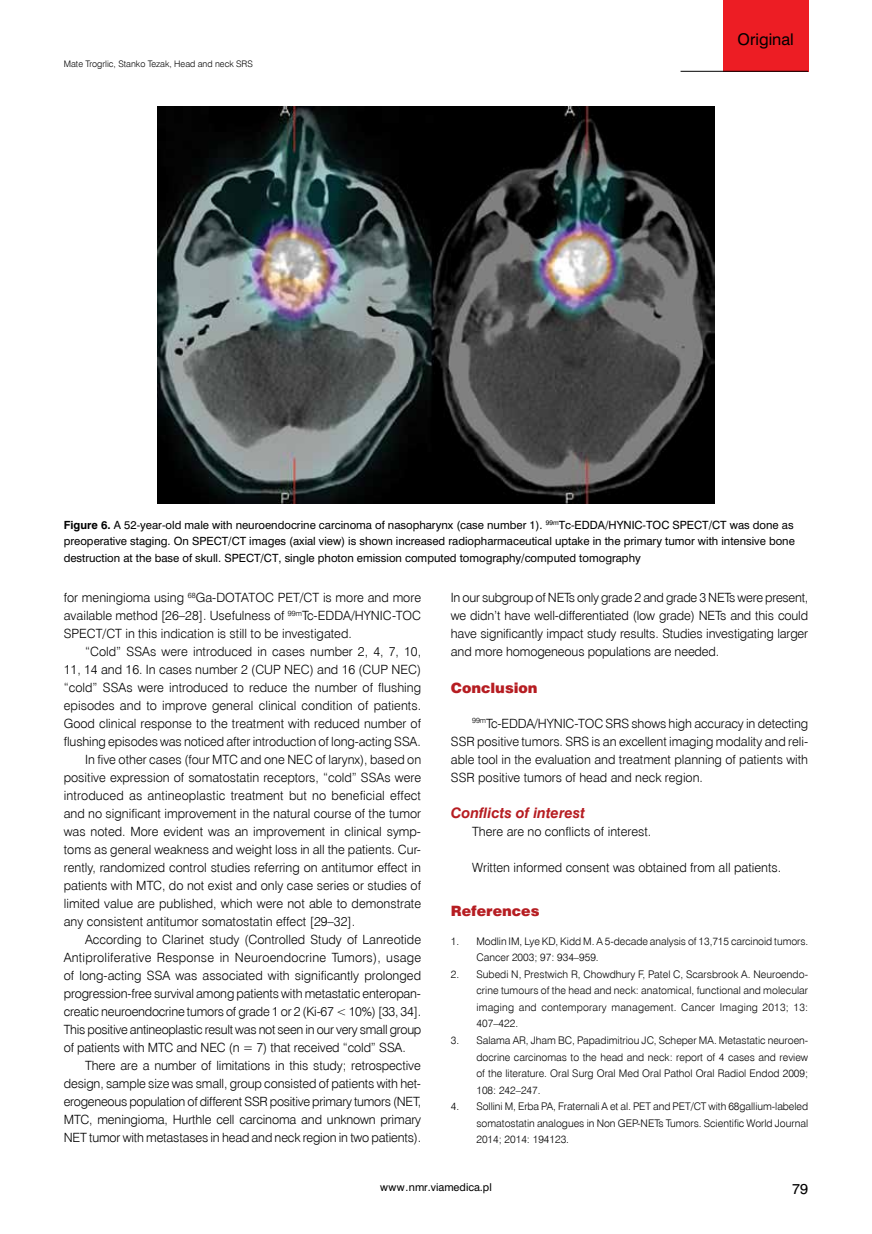
<style>
.page{position:relative;width:872px;height:1234px;background:#fff}
.page>*{position:absolute;margin:0;border:0;box-sizing:border-box;transform-origin:0 0}
.t1{font:15px "Swis 721 PL";color:#000}
.t2{font:14.25px "Swis 721 Blk EU";color:#b61d22}
.t3{font:italic 700 13.5px "Swis 721 PL";color:#b61d22}
.t4{font:13.5px "Swis 721 PL";color:#000}
.t5{font:12.75px/18px "Swis 721 Lt EU";color:#000;text-align:justify}
.t6{font:12.75px "Swis 721 Lt EU";letter-spacing:-.02em;color:#000}
.t7{font:10.5px/16.5px "Swis 721 Lt EU";color:#000;text-align:justify}
.t8{font:10.5px/16.5px "Swis 721 PL";color:#000}
.t9{font:10.05px "Swis 721 PL";color:#000}
.t10{font:9px "Swis 721 Lt EU";color:#000}
.s1{font-weight:700}
</style>
<div class="page">
<div style="left:723px;top:0;width:85px;height:71px;background:#ed1d24"></div>
<hr style="left:680px;top:71px;width:128px;height:1px;background:#000">
<img style="left:158px;top:106px;width:556px;height:397px">
<p class="t10" style="left:64px;top:58px;width:191px">Mate Trogrlic, Stanko Tezak, Head and neck SRS</p>
<p class="t1" style="left:737px;top:29px;width:58px">Original</p>
<p class="t8" style="left:64px;top:516px;width:732px"><span class="s1">Figure 6.</span> A 52-year-old male with neuroendocrine carcinoma of nasopharynx (case number 1). <sup>99m</sup>Tc-EDDA/HYNIC-TOC SPECT/CT was done as preoperative staging. On SPECT/CT images (axial view) is shown increased radiopharmaceutical uptake in the primary tumor with intensive bone destruction at the base of skull. SPECT/CT, single photon emission computed tomography/computed tomography</p>
<p class="t5" style="left:64px;top:588px;width:359px">for meningioma using <sup>68</sup>Ga-DOTATOC PET/CT is more and more available method [26–28]. Usefulness of <sup>99m</sup>Tc-EDDA/HYNIC-TOC SPECT/CT in this indication is still to be investigated.</p>
<p class="t5" style="left:85px;top:642px;width:337px">“Cold” SSAs were introduced in cases number 2, 4, 7, 10,</p>
<p class="t5" style="left:64px;top:660px;width:359px">11, 14 and 16. In cases number 2 (CUP NEC) and 16 (CUP NEC)</p>
<p class="t5" style="left:64px;top:678px;width:359px">“cold” SSAs were introduced to reduce the number of flushing</p>
<p class="t5" style="left:64px;top:696px;width:359px">episodes and to improve general clinical condition of patients.</p>
<p class="t5" style="left:64px;top:714px;width:359px">Good clinical response to the treatment with reduced number of</p>
<p class="t5" style="left:64px;top:732px;width:359px">flushing episodes was noticed after introduction of long-acting SSA.</p>
<p class="t5" style="left:85px;top:750px;width:338px">In five other cases (four MTC and one NEC of larynx), based on</p>
<p class="t5" style="left:64px;top:768px;width:359px">positive expression of somatostatin receptors, “cold” SSAs were</p>
<p class="t5" style="left:64px;top:786px;width:359px">introduced as antineoplastic treatment but no beneficial effect</p>
<p class="t5" style="left:64px;top:804px;width:359px">and no significant improvement in the natural course of the tumor</p>
<p class="t5" style="left:64px;top:822px;width:359px">was noted. More evident was an improvement in clinical symp-</p>
<p class="t5" style="left:64px;top:840px;width:359px">toms as general weakness and weight loss in all the patients. Cur-</p>
<p class="t5" style="left:64px;top:858px;width:359px">rently, randomized control studies referring on antitumor effect in</p>
<p class="t5" style="left:64px;top:876px;width:359px">patients with MTC, do not exist and only case series or studies of</p>
<p class="t5" style="left:64px;top:894px;width:359px">limited value are published, which were not able to demonstrate</p>
<p class="t5" style="left:64px;top:912px;width:293px">any consistent antitumor somatostatin effect [29–32].</p>
<p class="t5" style="left:85px;top:930px;width:337px">According to Clarinet study (Controlled Study of Lanreotide</p>
<p class="t5" style="left:64px;top:948px;width:359px">Antiproliferative Response in Neuroendocrine Tumors), usage</p>
<p class="t5" style="left:64px;top:966px;width:359px">of long-acting SSA was associated with significantly prolonged</p>
<p class="t5" style="left:64px;top:984px;width:359px">progression-free survival among patients with metastatic enteropan-</p>
<p class="t6" style="left:64px;top:1003px;width:359px">creatic neuroendocrine tumors of grade 1 or 2 (Ki-67 &lt; 10%) [33, 34].</p>
<p class="t6" style="left:64px;top:1021px;width:359px">This positive antineoplastic result was not seen in our very small group</p>
<p class="t5" style="left:64px;top:1038px;width:344px">of patients with MTC and NEC (n = 7) that received “cold” SSA.</p>
<p class="t5" style="left:85px;top:1056px;width:337px">There are a number of limitations in this study; retrospective</p>
<p class="t5" style="left:64px;top:1074px;width:359px">design, sample size was small, group consisted of patients with het-</p>
<p class="t6" style="left:64px;top:1093px;width:359px">erogeneous population of different SSR positive primary tumors (NET,</p>
<p class="t5" style="left:64px;top:1110px;width:359px">MTC, meningioma, Hurthle cell carcinoma and unknown primary</p>
<p class="t5" style="left:64px;top:1128px;width:359px">NET tumor with metastases in head and neck region in two patients).</p>
<p class="t5" style="left:451px;top:588px;width:359px">In our subgroup of NETs only grade 2 and grade 3 NETs were present, we didn’t have well-differentiated (low grade) NETs and this could have significantly impact study results. Studies investigating larger and more homogeneous populations are needed.</p>
<p class="t2" style="left:451px;top:678px;width:88px">Conclusion</p>
<p class="t5" style="left:451px;top:714px;width:359px;text-indent:21px"><sup>99m</sup>Tc-EDDA/HYNIC-TOC SRS shows high accuracy in detecting SSR positive tumors. SRS is an excellent imaging modality and reli&shy;able tool in the evaluation and treatment planning of patients with SSR positive tumors of head and neck region.</p>
<p class="t3" style="left:451px;top:804px;width:136px">Conflicts of interest</p>
<p class="t5" style="left:472px;top:822px;width:181px">There are no conflicts of interest.</p>
<p class="t5" style="left:472px;top:858px;width:310px">Written informed consent was obtained from all patients.</p>
<p class="t2" style="left:451px;top:901px;width:90px">References</p>
<p class="t7" style="left:476px;top:932px;width:333px;text-indent:-26px">1. Modlin IM, Lye KD, Kidd M. A 5-decade analysis of 13,715 carcinoid tumors.<br>Cancer 2003; 97: 934–959.</p>
<p class="t7" style="left:476px;top:965px;width:333px;text-indent:-26px">2. Subedi N, Prestwich R, Chowdhury F, Patel C, Scarsbrook A. Neuroendo&shy;crine tumours of the head and neck: anatomical, functional and molecular imaging and contemporary management. Cancer Imaging 2013; 13:<br>407–422.</p>
<p class="t7" style="left:476px;top:1031px;width:333px;text-indent:-26px">3. Salama AR, Jham BC, Papadimitriou JC, Scheper MA. Metastatic neuroen&shy;docrine carcinomas to the head and neck: report of 4 cases and review of the literature. Oral Surg Oral Med Oral Pathol Oral Radiol Endod 2009; 108: 242–247.</p>
<p class="t7" style="left:476px;top:1097px;width:333px;text-indent:-26px">4. Sollini M, Erba PA, Fraternali A et al. PET and PET/CT with 68gallium-labeled somatostatin analogues in Non GEP-NETs Tumors. Scientific World Journal 2014; 2014: 194123.</p>
<p class="t9" style="left:380px;top:1180px;width:113px">www.nmr.viamedica.pl</p>
<p class="t4" style="left:792px;top:1179px;width:17px">79</p>
</div>
